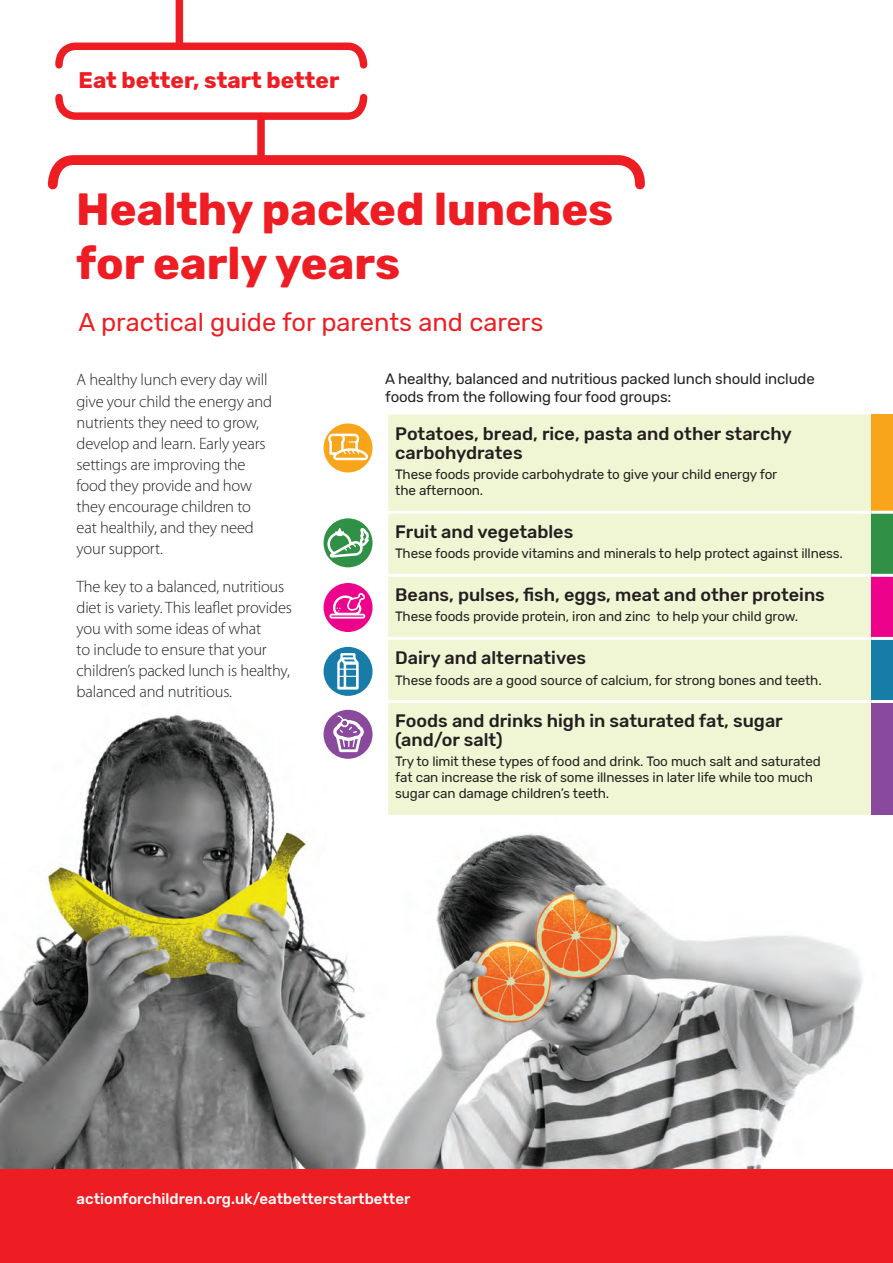
<style>
.page{position:relative;width:893px;height:1263px;background:#fff}
.page>*{position:absolute;margin:0;border:0;box-sizing:border-box;transform-origin:0 0}
.BODY_COPY{font:700 45px/54px "Rubik";color:#ee1d23}
.t1{font:25.5px "Rubik";color:#ee1d23}
.t2{font:700 22.5px "Rubik";color:#ee1d23}
.SUBHEADS{font:500 18px/19.5px "Rubik";color:#231f20}
.INTRO_COPY{font:300 16.5px/21px "Myriad Pro";letter-spacing:-.01em;color:#231f20}
.SUBHEAD_-_LEVEL_2{font:15px/18px "Rubik";letter-spacing:-.01em;color:#231f20}
.t3{font:500 15px "Rubik";color:#fff}
.SUBHEAD_-_LEVEL_2-2{font:13.5px/15.8px "Rubik";letter-spacing:-.01em;color:#231f20}
.SUBHEADS-2{font:13.5px/15.8px "Rubik";letter-spacing:-.01em;color:#231f20}
</style>
<div class="page">
<img style="left:0;top:713px;width:863px;height:456px">
<svg style="left:322px;top:517px;width:52px;height:52px"></svg>
<svg style="left:322px;top:422px;width:52px;height:52px"></svg>
<svg style="left:322px;top:581px;width:52px;height:52px"></svg>
<svg style="left:322px;top:645px;width:52px;height:52px"></svg>
<svg style="left:322px;top:708px;width:52px;height:52px"></svg>
<div style="left:388px;top:415px;width:484px;height:400px;background:#f0f5d3"></div>
<div style="left:872px;top:415px;width:21px;height:97px;background:#f9a51b"></div>
<div style="left:872px;top:512px;width:21px;height:63px;background:#309046"></div>
<div style="left:872px;top:575px;width:21px;height:63px;background:#ed028c"></div>
<div style="left:872px;top:638px;width:21px;height:63px;background:#187ca9"></div>
<div style="left:872px;top:701px;width:21px;height:114px;background:#89499c"></div>
<hr style="left:385px;top:511px;width:487px;height:3px;background:#fff">
<hr style="left:872px;top:511px;width:21px;height:3px;background:#fff">
<hr style="left:385px;top:574px;width:487px;height:3px;background:#fff">
<hr style="left:872px;top:574px;width:21px;height:3px;background:#fff">
<hr style="left:385px;top:637px;width:487px;height:3px;background:#fff">
<hr style="left:872px;top:637px;width:21px;height:3px;background:#fff">
<hr style="left:385px;top:700px;width:487px;height:3px;background:#fff">
<hr style="left:385px;top:703px;width:3px;height:112px;background:#fff">
<hr style="left:872px;top:700px;width:21px;height:3px;background:#fff">
<svg style="left:47px;top:155px;width:598px;height:35px"></svg>
<div style="left:257px;top:116px;width:8px;height:45px;background:#ee1d23"></div>
<div style="left:176px;top:0;width:7px;height:43px;background:#ee1d23"></div>
<svg style="left:55px;top:39px;width:313px;height:30px"></svg>
<svg style="left:55px;top:93px;width:313px;height:31px"></svg>
<div style="left:320px;top:515px;width:56px;height:55px;border:3px solid #fff;border-radius:50%"></div>
<svg style="left:327px;top:528px;width:42px;height:30px"></svg>
<div style="left:320px;top:420px;width:56px;height:56px;border:3px solid #fff;border-radius:50%"></div>
<svg style="left:328px;top:434px;width:40px;height:26px"></svg>
<div style="left:320px;top:580px;width:56px;height:55px;border:3px solid #fff;border-radius:50%"></div>
<svg style="left:329px;top:593px;width:36px;height:25px"></svg>
<div style="left:320px;top:644px;width:56px;height:55px;border:3px solid #fff;border-radius:50%"></div>
<svg style="left:337px;top:653px;width:22px;height:37px"></svg>
<div style="left:320px;top:707px;width:56px;height:55px;border:3px solid #fff;border-radius:50%"></div>
<svg style="left:333px;top:715px;width:31px;height:37px"></svg>
<div style="left:0;top:1169px;width:893px;height:94px;background:#ee1d23"></div>
<p class="t2" style="left:79px;top:67px;width:262px">Eat better, start better</p>
<p class="BODY_COPY" style="left:76px;top:184px;width:538px">Healthy packed lunches for early years</p>
<p class="t1" style="left:79px;top:308px;width:466px">A practical guide for parents and carers</p>
<p class="INTRO_COPY" style="left:77px;top:369px;width:197px">A healthy lunch every day will give your child the energy and nutrients they need to grow, develop and learn. Early years settings are improving the food they provide and how they encourage children to eat healthily, and they need your support.</p>
<p class="INTRO_COPY" style="left:77px;top:575px;width:217px">The key to a balanced, nutritious diet is variety. This leaflet provides you with some ideas of what<br>to include to ensure that your children’s packed lunch is healthy, balanced and nutritious.</p>
<p class="SUBHEAD_-_LEVEL_2" style="left:385px;top:370px;width:431px">A healthy, balanced and nutritious packed lunch should include foods from the following four food groups:</p>
<p class="SUBHEADS" style="left:395px;top:424px;width:398px">Potatoes, bread, rice, pasta and other starchy carbohydrates</p>
<p class="SUBHEADS-2" style="left:395px;top:467px;width:384px">These foods provide carbohydrate to give your child energy for the afternoon.</p>
<p class="SUBHEADS" style="left:395px;top:523px;width:180px">Fruit and vegetables</p>
<p class="SUBHEAD_-_LEVEL_2-2" style="left:395px;top:546px;width:449px">These foods provide vitamins and minerals to help protect against illness.</p>
<p class="SUBHEADS" style="left:395px;top:586px;width:431px">Beans, pulses, fish, eggs, meat and other proteins</p>
<p class="SUBHEAD_-_LEVEL_2-2" style="left:395px;top:609px;width:405px">These foods provide protein, iron and zinc to help your child grow.</p>
<p class="SUBHEADS" style="left:395px;top:649px;width:192px">Dairy and alternatives</p>
<p class="SUBHEAD_-_LEVEL_2-2" style="left:395px;top:672px;width:428px">These foods are a good source of calcium, for strong bones and teeth.</p>
<p class="SUBHEADS" style="left:395px;top:711px;width:389px">Foods and drinks high in saturated fat, sugar (and/or salt)</p>
<p class="SUBHEAD_-_LEVEL_2-2" style="left:395px;top:754px;width:427px">Try to limit these types of food and drink. Too much salt and saturated fat can increase the risk of some illnesses in later life while too much sugar can damage children’s teeth.</p>
<p class="t3" style="left:77px;top:1190px;width:335px">actionforchildren.org.uk/eatbetterstartbetter</p>
</div>
